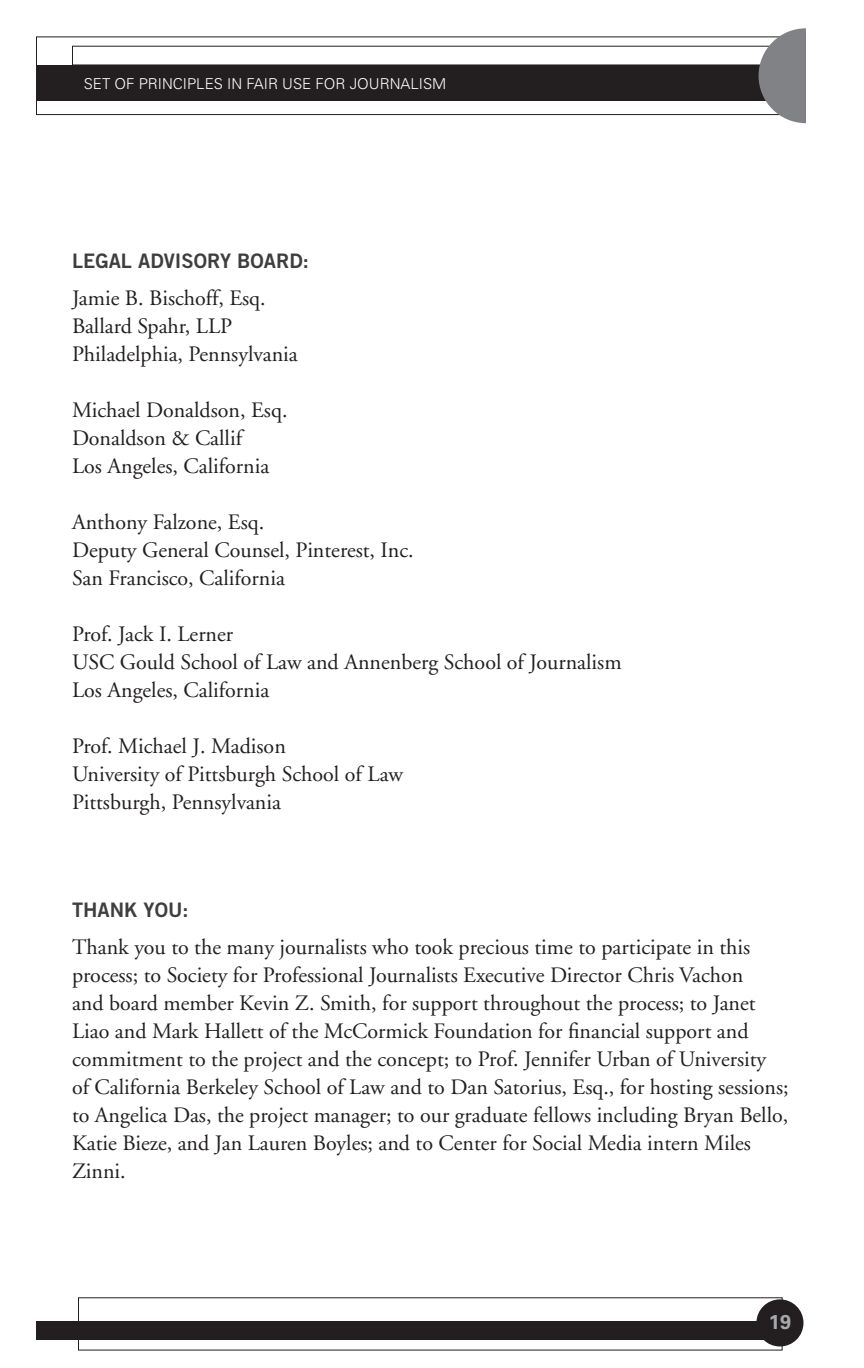
<style>
.page{position:relative;width:864px;height:1368px;background:#fff}
.page>*{position:absolute;margin:0;border:0;box-sizing:border-box;transform-origin:0 0}
.t1{font:22px/28px "Adobe Garamond";color:#231f20}
.t2{font:20px "Trade Gothic Bold Two";color:#3e3e3f}
.t3{font:700 20px "Univers";color:#a8a9ad}
.t4{font:300 15px "Univers";color:#fff}
</style>
<div class="page">
<div style="left:36px;top:65px;width:792px;height:36px;background:#231f20"></div>
<div style="left:37px;top:1321px;width:756px;height:18px;background:#231f20"></div>
<div style="left:36px;top:36px;width:756px;height:79px;border:1px solid #231f20"></div>
<div style="left:757px;top:1300px;width:46px;height:46px;background:#231f20;border-radius:50%"></div>
<div style="left:756px;top:1299px;width:48px;height:47px;border:2px solid #231f20;border-radius:50%"></div>
<div style="left:759px;top:28px;width:94px;height:95px;background:#808285;border-radius:50%"></div>
<div style="left:807px;top:11px;width:57px;height:151px;background:#fff"></div>
<p class="t4" style="left:84px;top:75px;width:364px">SET OF PRINCIPLES IN FAIR USE FOR JOURNALISM</p>
<p class="t2" style="left:72px;top:254px;width:238px">LEGAL ADVISORY BOARD:</p>
<p class="t1" style="left:72px;top:286px;width:227px">Jamie B. Bischoff, Esq.<br>Ballard Spahr, LLP<br>Philadelphia, Pennsylvania</p>
<p class="t1" style="left:72px;top:398px;width:217px">Michael Donaldson, Esq.<br>Donaldson &amp; Callif<br>Los Angeles, California</p>
<p class="t1" style="left:72px;top:510px;width:343px">Anthony Falzone, Esq.<br>Deputy General Counsel, Pinterest, Inc.<br>San Francisco, California</p>
<p class="t1" style="left:72px;top:622px;width:551px">Prof. Jack I. Lerner<br>USC Gould School of Law and Annenberg School of Journalism<br>Los Angeles, California</p>
<p class="t1" style="left:72px;top:734px;width:333px">Prof. Michael J. Madison<br>University of Pittsburgh School of Law<br>Pittsburgh, Pennsylvania</p>
<p class="t2" style="left:72px;top:903px;width:118px">THANK YOU:</p>
<p class="t1" style="left:72px;top:935px;width:718px">Thank you to the many journalists who took precious time to participate in this process; to Society for Professional Journalists Executive Director Chris Vachon<br>and board member Kevin Z. Smith, for support throughout the process; to Janet Liao and Mark Hallett of the McCormick Foundation for financial support and commitment to the project and the concept; to Prof. Jennifer Urban of University of California Berkeley School of Law and to Dan Satorius, Esq., for hosting sessions; to Angelica Das, the project manager; to our graduate fellows including Bryan Bello, Katie Bieze, and Jan Lauren Boyles; and to Center for Social Media intern Miles Zinni.</p>
<p class="t3" style="left:769px;top:1310px;width:24px">19</p>
</div>
